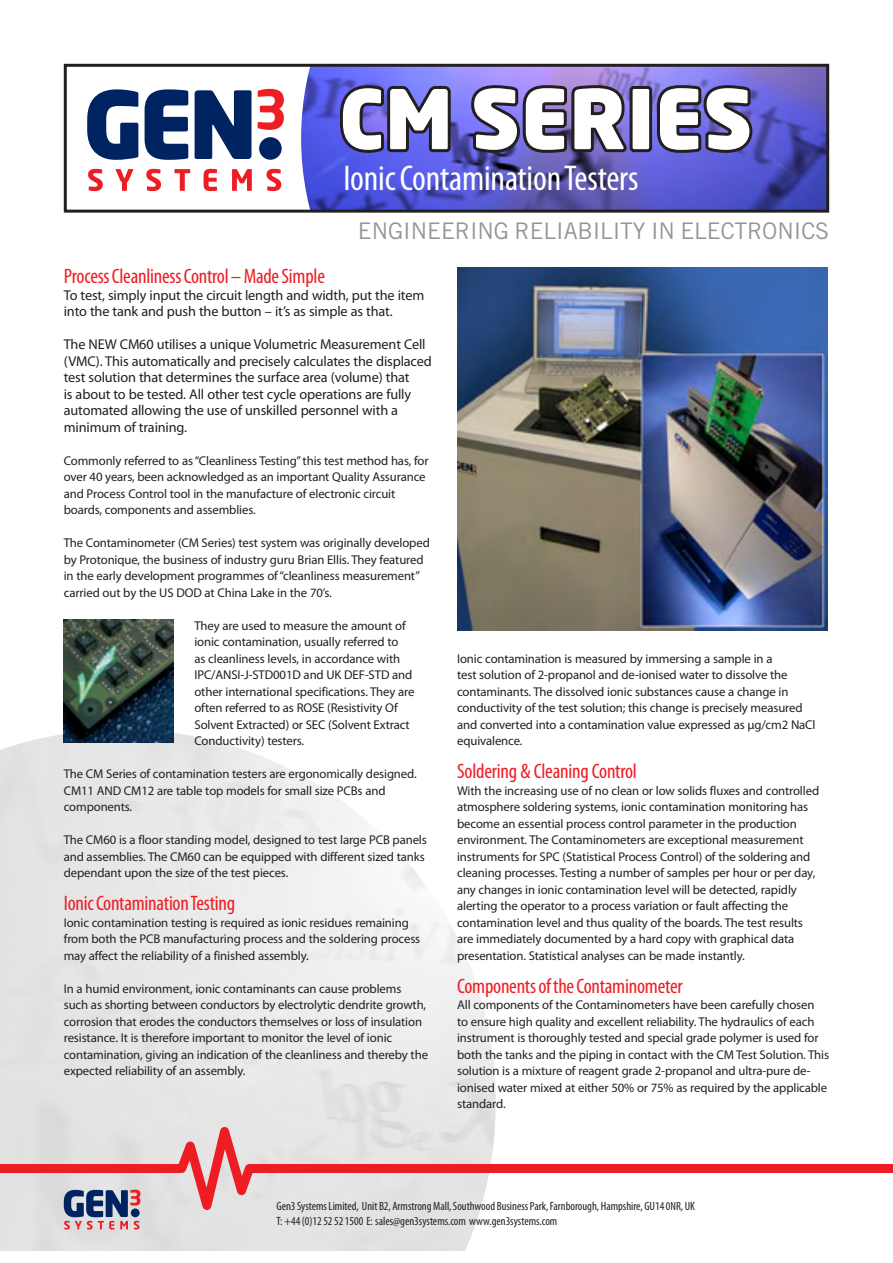
<style>
.page{position:relative;width:893px;height:1263px;background:#fff}
.page>*{position:absolute;margin:0;border:0;box-sizing:border-box;transform-origin:0 0}
.t1{font:900 81px "Neo Sans Std";letter-spacing:.01em;color:#fff}
.Head_28pt_B{font:condensed 36px "Myriad Pro";letter-spacing:-.005em;color:#fff}
.t2{font:22.8px "Trade Gothic";letter-spacing:-.005em;color:#939598}
.Head_14pt_B{font:condensed 21px "Myriad Pro";letter-spacing:-.01em;color:#ee1d23}
.Head_14pt_B-2{font:14.25px/16.5px "Myriad Pro";letter-spacing:-.01em;color:#231f20}
.Head_14pt_B-3{font:12.75px/16.5px "Myriad Pro";letter-spacing:-.01em;color:#231f20}
.Head_14pt_B-4{font:condensed 12px "Myriad Pro";color:#231f20}
</style>
<div class="page">
<img style="left:0;top:729px;width:496px;height:521px">
<img style="left:301px;top:68px;width:524px;height:141px">
<div style="left:64px;top:64px;width:765px;height:149px;border:3px solid #231f20"></div>
<svg style="left:87px;top:89px;width:51px;height:71px"></svg>
<svg style="left:145px;top:89px;width:43px;height:71px"></svg>
<svg style="left:195px;top:90px;width:56px;height:69px"></svg>
<svg style="left:258px;top:89px;width:26px;height:41px"></svg>
<svg style="left:88px;top:169px;width:15px;height:22px"></svg>
<svg style="left:116px;top:169px;width:17px;height:22px"></svg>
<svg style="left:146px;top:169px;width:15px;height:22px"></svg>
<svg style="left:174px;top:169px;width:16px;height:22px"></svg>
<svg style="left:204px;top:169px;width:13px;height:22px"></svg>
<svg style="left:232px;top:169px;width:20px;height:22px"></svg>
<svg style="left:267px;top:169px;width:14px;height:22px"></svg>
<div style="left:259px;top:137px;width:23px;height:23px;background:#002361;border-radius:50%"></div>
<svg style="left:337px;top:81px;width:117px;height:75px;background:#514fa3"></svg>
<svg style="left:468px;top:82px;width:162px;height:74px;background:#5d528c"></svg>
<div style="left:630px;top:86px;width:22px;height:66px;border:6px solid #231f20;border-radius:2px"></div>
<svg style="left:654px;top:82px;width:101px;height:74px;background:#504c8e"></svg>
<svg style="left:0;top:1096px;width:893px;height:145px"></svg>
<img style="left:457px;top:268px;width:370px;height:362px">
<img style="left:64px;top:619px;width:109px;height:124px">
<p class="t1" style="left:339px;top:66px;width:415px">CM SERIES</p>
<p class="Head_28pt_B" style="left:343px;top:157px;width:297px">Ionic Contamination Testers</p>
<p class="t2" style="left:358px;top:217px;width:473px">ENGINEERING RELIABILITY IN ELECTRONICS</p>
<p class="Head_14pt_B" style="left:64px;top:263px;width:263px">Process Cleanliness Control – Made Simple</p>
<p class="Head_14pt_B-2" style="left:64px;top:287px;width:362px">To test, simply input the circuit length and width, put the item into the tank and push the button – it’s as simple as that.</p>
<p class="Head_14pt_B-2" style="left:64px;top:336px;width:370px">The NEW CM60 utilises a unique Volumetric Measurement Cell (VMC). This automatically and precisely calculates the displaced test solution that determines the surface area (volume) that<br>is about to be tested. All other test cycle operations are fully automated allowing the use of unskilled personnel with a minimum of training.</p>
<p class="Head_14pt_B-3" style="left:64px;top:452px;width:366px">Commonly referred to as “Cleanliness Testing” this test method has, for over 40 years, been acknowledged as an important Quality Assurance and Process Control tool in the manufacture of electronic circuit boards, components and assemblies.</p>
<p class="Head_14pt_B-3" style="left:64px;top:535px;width:368px">The Contaminometer (CM Series) test system was originally developed by Protonique, the business of industry guru Brian Ellis. They featured in the early development programmes of “cleanliness measurement” carried out by the US DOD at China Lake in the 70’s.</p>
<p class="Head_14pt_B-3" style="left:194px;top:617px;width:222px">They are used to measure the amount of ionic contamination, usually referred to<br>as cleanliness levels, in accordance with IPC/ANSI-J-STD001D and UK DEF-STD and other international specifications. They are often referred to as ROSE (Resistivity Of Solvent Extracted) or SEC (Solvent Extract Conductivity) testers.</p>
<p class="Head_14pt_B-3" style="left:64px;top:766px;width:354px">The CM Series of contamination testers are ergonomically designed.<br>CM11 AND CM12 are table top models for small size PCBs and components.</p>
<p class="Head_14pt_B-3" style="left:64px;top:832px;width:365px">The CM60 is a floor standing model, designed to test large PCB panels and assemblies. The CM60 can be equipped with different sized tanks dependant upon the size of the test pieces.</p>
<p class="Head_14pt_B" style="left:64px;top:890px;width:173px">Ionic Contamination Testing</p>
<p class="Head_14pt_B-3" style="left:64px;top:914px;width:358px">Ionic contamination testing is required as ionic residues remaining from both the PCB manufacturing process and the soldering process may affect the reliability of a finished assembly.</p>
<p class="Head_14pt_B-3" style="left:64px;top:980px;width:366px">In a humid environment, ionic contaminants can cause problems such as shorting between conductors by electrolytic dendrite growth, corrosion that erodes the conductors themselves or loss of insulation resistance. It is therefore important to monitor the level of ionic contamination, giving an indication of the cleanliness and thereby the expected reliability of an assembly.</p>
<p class="Head_14pt_B-3" style="left:457px;top:650px;width:360px">Ionic contamination is measured by immersing a sample in a<br>test solution of 2-propanol and de-ionised water to dissolve the contaminants. The dissolved ionic substances cause a change in conductivity of the test solution; this change is precisely measured and converted into a contamination value expressed as μg/cm2 NaCl equivalence.</p>
<p class="Head_14pt_B" style="left:457px;top:758px;width:181px">Soldering &amp; Cleaning Control</p>
<p class="Head_14pt_B-3" style="left:457px;top:782px;width:364px">With the increasing use of no clean or low solids fluxes and controlled atmosphere soldering systems, ionic contamination monitoring has become an essential process control parameter in the production environment. The Contaminometers are exceptional measurement instruments for SPC (Statistical Process Control) of the soldering and cleaning processes. Testing a number of samples per hour or per day, any changes in ionic contamination level will be detected, rapidly alerting the operator to a process variation or fault affecting the contamination level and thus quality of the boards. The test results are immediately documented by a hard copy with graphical data presentation. Statistical analyses can be made instantly.</p>
<p class="Head_14pt_B" style="left:457px;top:973px;width:227px">Components of the Contaminometer</p>
<p class="Head_14pt_B-3" style="left:457px;top:997px;width:373px">All components of the Contaminometers have been carefully chosen<br>to ensure high quality and excellent reliability. The hydraulics of each instrument is thoroughly tested and special grade polymer is used for both the tanks and the piping in contact with the CM Test Solution. This solution is a mixture of reagent grade 2-propanol and ultra-pure de&shy;ionised water mixed at either 50% or 75% as required by the applicable standard.</p>
<p class="Head_14pt_B-4" style="left:276px;top:1198px;width:420px">Gen3 Systems Limited, Unit B2, Armstrong Mall, Southwood Business Park, Farnborough, Hampshire, GU14 0NR, UK</p>
<p class="Head_14pt_B-4" style="left:276px;top:1213px;width:282px">T: +44 (0)12 52 52 1500 E: sales@gen3systems.com www.gen3systems.com</p>
</div>
